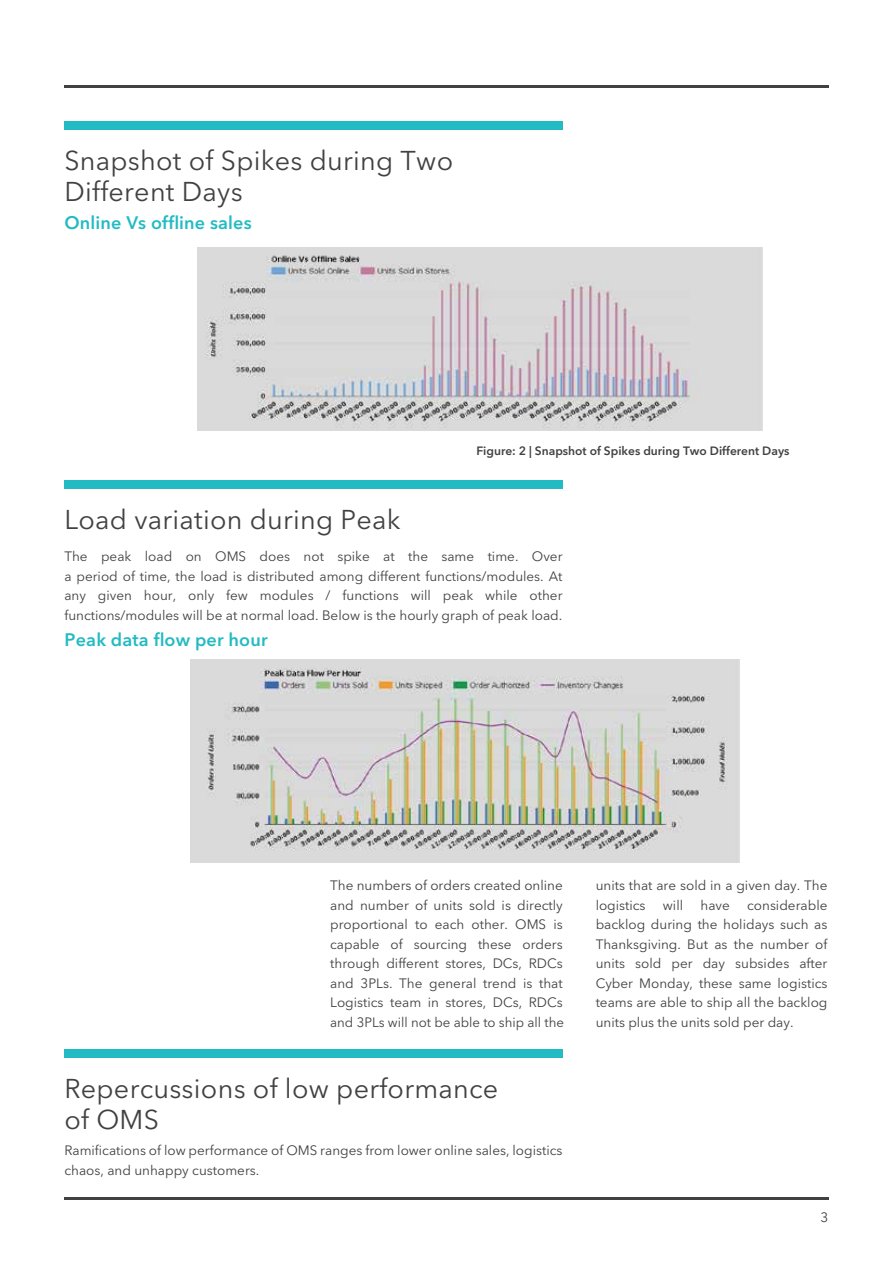
<style>
.page{position:relative;width:893px;height:1263px;background:#fff}
.page>*{position:absolute;margin:0;border:0;box-sizing:border-box;transform-origin:0 0}
.t1{font:27px/31.5px "Avenir Next LT Pro";letter-spacing:.01em;color:#414042}
.t2{font:600 18px "Avenir Next LT Pro";letter-spacing:.01em;color:#23bbc3}
.t3{font:13.5px/19.5px "Avenir Next LT Pro";color:#414042;text-align:justify}
.t4{font:600 12px "Avenir Next LT Pro";color:#414042}
</style>
<div class="page">
<hr style="left:64px;top:1197px;width:765px;height:2px;background:#414042">
<hr style="left:64px;top:85px;width:765px;height:2px;background:#414042">
<div style="left:64px;top:1049px;width:498px;height:9px;background:#23bbc3"></div>
<div style="left:64px;top:480px;width:498px;height:9px;background:#23bbc3"></div>
<div style="left:64px;top:121px;width:498px;height:9px;background:#23bbc3"></div>
<img style="left:190px;top:659px;width:549px;height:203px">
<img style="left:198px;top:247px;width:565px;height:183px">
<h1 class="t1" style="left:64px;top:144px;width:390px">Snapshot of Spikes during Two<br>Different Days</h1>
<h2 class="t2" style="left:64px;top:211px;width:189px">Online Vs offline sales</h2>
<h1 class="t1" style="left:64px;top:504px;width:338px">Load variation during Peak</h1>
<p class="t4" style="left:476px;top:443px;width:315px">Figure: 2 | Snapshot of Spikes during Two Different Days</p>
<p class="t3" style="left:64px;top:547px;width:500px">The peak load on OMS does not spike at the same time. Over a period of time, the load is distributed among different functions/modules. At any given hour, only few modules / functions will peak while other functions/modules will be at normal load. Below is the hourly graph of peak load.</p>
<h2 class="t2" style="left:65px;top:629px;width:205px">Peak data flow per hour</h2>
<p class="t3" style="left:330px;top:875px;width:235px">The numbers of orders created online and number of units sold is directly proportional to each other. OMS is capable of sourcing these orders through different stores, DCs, RDCs and 3PLs. The general trend is that Logistics team in stores, DCs, RDCs and 3PLs will not be able to ship all the</p>
<p class="t3" style="left:596px;top:875px;width:233px">units that are sold in a given day. The logistics</p>
<p class="t3" style="left:596px;top:895px;width:233px;text-indent:151px">considerable backlog during the holidays such as Thanksgiving. But as the number of units sold per day subsides after Cyber Monday, these same logistics teams are able to ship all the backlog units plus the units sold per day.</p>
<p class="t3" style="left:663px;top:895px;width:22px">will</p>
<p class="t3" style="left:700px;top:895px;width:31px">have</p>
<h1 class="t1" style="left:64px;top:1072px;width:435px">Repercussions of low performance of OMS</h1>
<p class="t3" style="left:64px;top:1141px;width:500px">Ramifications of low performance of OMS ranges from lower online sales, logistics chaos, and unhappy customers.</p>
<p class="t3" style="left:820px;top:1207px;width:9px">3</p>
</div>
